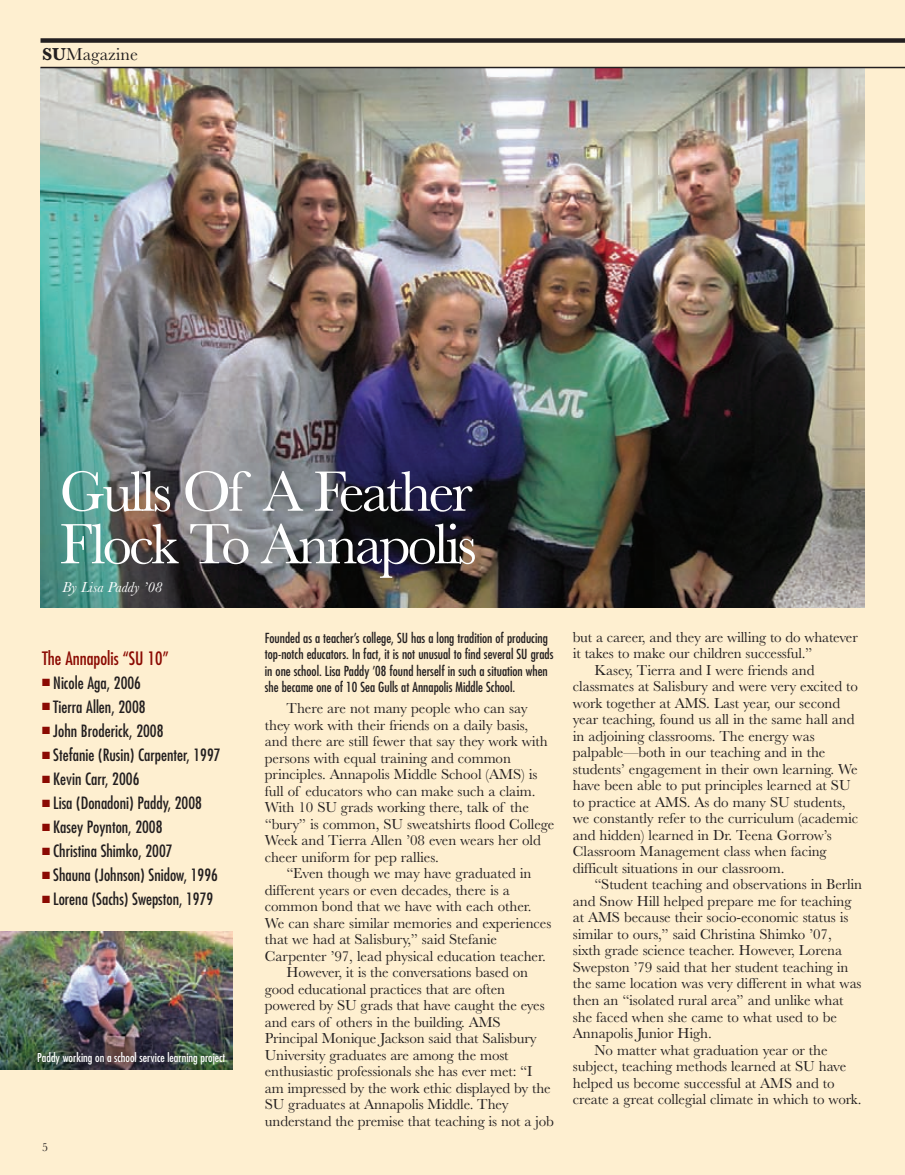
<style>
.page{position:relative;width:905px;height:1175px;background:#fff}
.page>*{position:absolute;margin:0;border:0;box-sizing:border-box;transform-origin:0 0}
.t1{font:59.1px/52.5px "Baskerville";letter-spacing:-.05em;color:#fff}
.t2{font:condensed 18px "Futura";color:#8b0a02}
.t3{font:18px "Baskerville";color:#231f20}
.t4{font:condensed 16.5px "Futura";color:#231f20}
.t5{font:15px "Baskerville";letter-spacing:-.005em;color:#231f20}
.t6{font:italic 15px "Baskerville";color:#fff}
.t7{font:condensed 13.5px/16.5px "Futura";color:#231f20}
.t8{font:condensed 12px "Futura";color:#fff}
.t9{font:12px "Baskerville";color:#231f20}
.s1{font-weight:700}
.s2{color:#8b0a02}
</style>
<div class="page">
<div style="left:0;top:0;width:904px;height:1174px;background:#feefd0"></div>
<img style="left:40px;top:68px;width:824px;height:540px">
<div style="left:40px;top:38px;width:864px;height:5px;background:#231f20"></div>
<img style="left:0;top:932px;width:233px;height:137px">
<hr style="left:40px;top:67px;width:864px;height:1px;background:#231f20">
<p class="t3" style="left:42px;top:48px;width:97px"><span class="s1">SU</span>Magazine</p>
<p class="t1" style="left:59px;top:472px;width:419px">Gulls Of A Feather<br>Flock To Annapolis</p>
<p class="t6" style="left:62px;top:582px;width:101px">By Lisa Paddy ’08</p>
<p class="t2" style="left:42px;top:649px;width:128px">The Annapolis “SU 10”</p>
<p class="t4" style="left:42px;top:675px;width:100px"><span class="s2">■</span> Nicole Aga, 2006</p>
<p class="t4" style="left:42px;top:699px;width:105px"><span class="s2">■</span> Tierra Allen, 2008</p>
<p class="t4" style="left:42px;top:723px;width:123px"><span class="s2">■</span> John Broderick, 2008</p>
<p class="t4" style="left:42px;top:747px;width:180px"><span class="s2">■</span> Stefanie (Rusin) Carpenter, 1997</p>
<p class="t4" style="left:42px;top:771px;width:99px"><span class="s2">■</span> Kevin Carr, 2006</p>
<p class="t4" style="left:42px;top:795px;width:161px"><span class="s2">■</span> Lisa (Donadoni) Paddy, 2008</p>
<p class="t4" style="left:42px;top:819px;width:122px"><span class="s2">■</span> Kasey Poynton, 2008</p>
<p class="t4" style="left:42px;top:843px;width:132px"><span class="s2">■</span> Christina Shimko, 2007</p>
<p class="t4" style="left:42px;top:867px;width:177px"><span class="s2">■</span> Shauna (Johnson) Snidow, 1996</p>
<p class="t4" style="left:42px;top:891px;width:173px"><span class="s2">■</span> Lorena (Sachs) Swepston, 1979</p>
<p class="t8" style="left:37px;top:1051px;width:189px">Paddy working on a school service learning project</p>
<p class="t9" style="left:42px;top:1142px;width:7px">5</p>
<p class="t7" style="left:265px;top:630px;width:290px">Founded as a teacher’s college, SU has a long tradition of producing top-notch educators. In fact, it is not unusual to find several SU grads in one school. Lisa Paddy ’08 found herself in such a situation when she became one of 10 Sea Gulls at Annapolis Middle School.</p>
<p class="t5" style="left:286px;top:703px;width:243px">There are not many people who can say</p>
<p class="t5" style="left:265px;top:720px;width:265px">they work with their friends on a daily basis,</p>
<p class="t5" style="left:265px;top:736px;width:284px">and there are still fewer that say they work with</p>
<p class="t5" style="left:265px;top:753px;width:247px">persons with equal training and common</p>
<p class="t5" style="left:265px;top:769px;width:274px">principles. Annapolis Middle School (AMS) is</p>
<p class="t5" style="left:265px;top:786px;width:272px">full of educators who can make such a claim.</p>
<p class="t5" style="left:265px;top:802px;width:265px">With 10 SU grads working there, talk of the</p>
<p class="t5" style="left:265px;top:819px;width:291px">“bury” is common, SU sweatshirts flood College</p>
<p class="t5" style="left:265px;top:835px;width:277px">Week and Tierra Allen ’08 even wears her old</p>
<p class="t5" style="left:265px;top:852px;width:175px">cheer uniform for pep rallies.</p>
<p class="t5" style="left:286px;top:868px;width:246px">“Even though we may have graduated in</p>
<p class="t5" style="left:265px;top:885px;width:246px">different years or even decades, there is a</p>
<p class="t5" style="left:265px;top:901px;width:268px">common bond that we have with each other.</p>
<p class="t5" style="left:265px;top:918px;width:288px">We can share similar memories and experiences</p>
<p class="t5" style="left:265px;top:934px;width:234px">that we had at Salisbury,” said Stefanie</p>
<p class="t5" style="left:265px;top:951px;width:282px">Carpenter ’97, lead physical education teacher.</p>
<p class="t5" style="left:286px;top:967px;width:243px">However, it is the conversations based on</p>
<p class="t5" style="left:265px;top:984px;width:242px">good educational practices that are often</p>
<p class="t5" style="left:265px;top:1000px;width:281px">powered by SU grads that have caught the eyes</p>
<p class="t5" style="left:265px;top:1017px;width:237px">and ears of others in the building. AMS</p>
<p class="t5" style="left:265px;top:1033px;width:273px">Principal Monique Jackson said that Salisbury</p>
<p class="t5" style="left:265px;top:1050px;width:245px">University graduates are among the most</p>
<p class="t5" style="left:265px;top:1066px;width:269px">enthusiastic professionals she has ever met: “I</p>
<p class="t5" style="left:265px;top:1083px;width:287px">am impressed by the work ethic displayed by the</p>
<p class="t5" style="left:265px;top:1099px;width:245px">SU graduates at Annapolis Middle. They</p>
<p class="t5" style="left:265px;top:1116px;width:290px">understand the premise that teaching is not a job</p>
<p class="t5" style="left:573px;top:632px;width:286px">but a career, and they are willing to do whatever</p>
<p class="t5" style="left:573px;top:648px;width:241px">it takes to make our children successful.”</p>
<p class="t5" style="left:594px;top:665px;width:221px">Kasey, Tierra and I were friends and</p>
<p class="t5" style="left:573px;top:681px;width:287px">classmates at Salisbury and were very excited to</p>
<p class="t5" style="left:573px;top:698px;width:269px">work together at AMS. Last year, our second</p>
<p class="t5" style="left:573px;top:714px;width:283px">year teaching, found us all in the same hall and</p>
<p class="t5" style="left:573px;top:731px;width:243px">in adjoining classrooms. The energy was</p>
<p class="t5" style="left:573px;top:747px;width:254px">palpable—both in our teaching and in the</p>
<p class="t5" style="left:573px;top:764px;width:286px">students’ engagement in their own learning. We</p>
<p class="t5" style="left:573px;top:780px;width:279px">have been able to put principles learned at SU</p>
<p class="t5" style="left:573px;top:797px;width:274px">to practice at AMS. As do many SU students,</p>
<p class="t5" style="left:573px;top:813px;width:287px">we constantly refer to the curriculum (academic</p>
<p class="t5" style="left:573px;top:830px;width:260px">and hidden) learned in Dr. Teena Gorrow’s</p>
<p class="t5" style="left:573px;top:846px;width:255px">Classroom Management class when facing</p>
<p class="t5" style="left:573px;top:863px;width:213px">difficult situations in our classroom.</p>
<p class="t5" style="left:594px;top:879px;width:269px">“Student teaching and observations in Berlin</p>
<p class="t5" style="left:573px;top:896px;width:280px">and Snow Hill helped prepare me for teaching</p>
<p class="t5" style="left:573px;top:912px;width:277px">at AMS because their socio-economic status is</p>
<p class="t5" style="left:573px;top:929px;width:260px">similar to ours,” said Christina Shimko ’07,</p>
<p class="t5" style="left:573px;top:945px;width:271px">sixth grade science teacher. However, Lorena</p>
<p class="t5" style="left:573px;top:962px;width:277px">Swepston ’79 said that her student teaching in</p>
<p class="t5" style="left:573px;top:978px;width:290px">the same location was very different in what was</p>
<p class="t5" style="left:573px;top:995px;width:272px">then an “isolated rural area” and unlike what</p>
<p class="t5" style="left:573px;top:1011px;width:266px">she faced when she came to what used to be</p>
<p class="t5" style="left:573px;top:1028px;width:140px">Annapolis Junior High.</p>
<p class="t5" style="left:594px;top:1044px;width:235px">No matter what graduation year or the</p>
<p class="t5" style="left:573px;top:1061px;width:275px">subject, teaching methods learned at SU have</p>
<p class="t5" style="left:573px;top:1077px;width:263px">helped us become successful at AMS and to</p>
<p class="t5" style="left:573px;top:1094px;width:290px">create a great collegial climate in which to work.</p>
</div>
